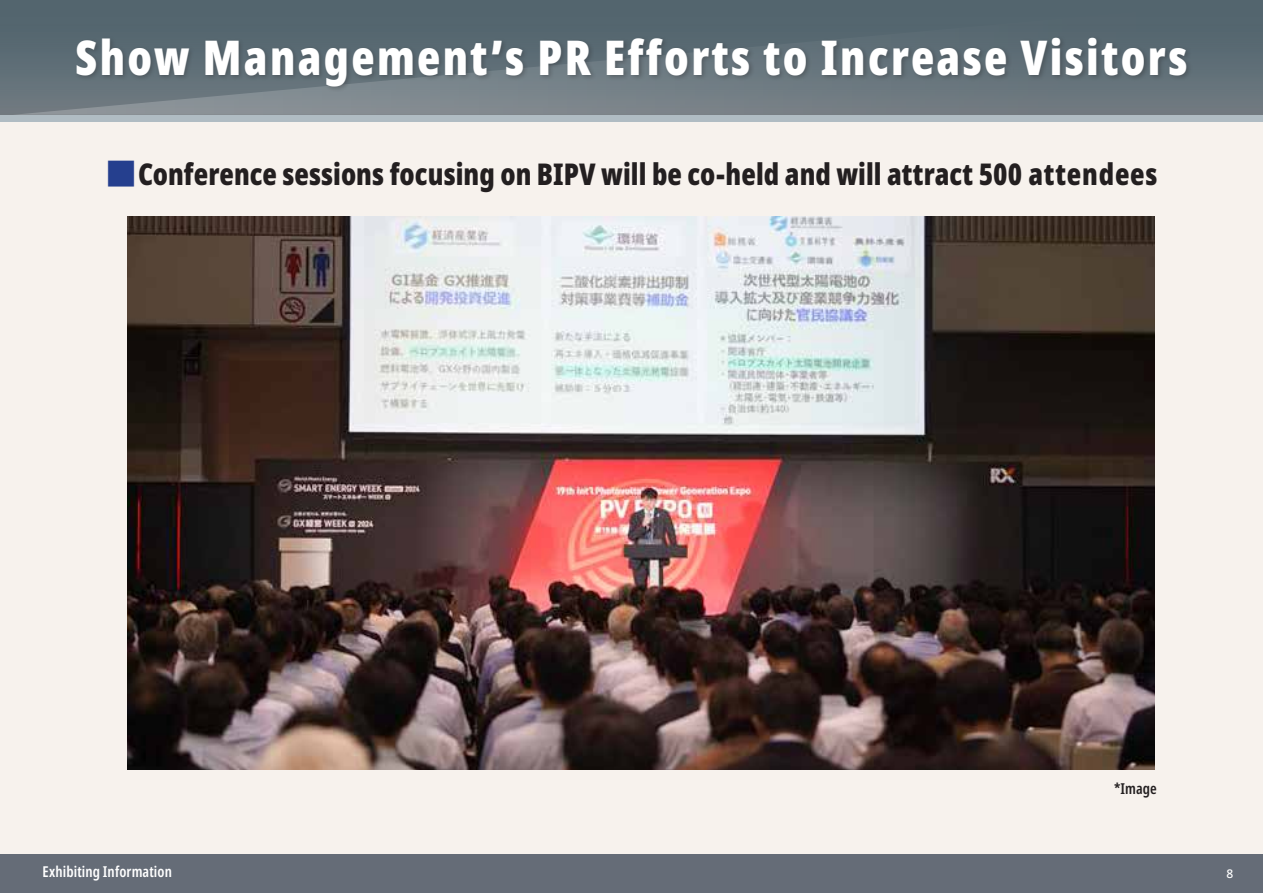
<style>
.page{position:relative;width:1263px;height:893px;background:#f7f2ed}
.page>*{position:absolute;margin:0;border:0;box-sizing:border-box;transform-origin:0 0}
.t1{font:900 extra-condensed 48px "Noto Sans";letter-spacing:.05em;color:#fff}
.t2{font:900 condensed 30px "Noto Sans";color:#231f20;scale:.92 1}
.t3{font:600 extra-condensed 15px "Noto Sans";letter-spacing:.005em;color:#fff}
.t4{font:600 extra-condensed 15px "Noto Sans";color:#231f20}
.t5{font:500 12px "Noto Sans";color:#fff}
.s1{font-family:"Gothic MB101 Pr 6 N";font-weight:800;font-stretch:normal;color:#253f8e}
</style>
<div class="page">
<div style="left:0;top:855px;width:1263px;height:38px;background:#656c77"></div>
<img style="left:128px;top:217px;width:1026px;height:553px">
<div style="left:0;top:115px;width:1263px;height:6px;background:#b0bcc3"></div>
<svg style="left:13px;top:0;width:1250px;height:115px;background:#617078"></svg>
<div style="left:75px;top:35px;width:1117px;height:58px;background:#231f20;opacity:.3"></div>
<h1 class="t1" style="left:76px;top:21px;width:1113px">Show Management s’ PR Efforts to Increase Visitors</h1>
<p class="t2" style="left:106px;top:151px;width:1144px"><span class="s1">■</span>Conference sessions focusing on BIPV will be co-held and will attract 500 attendees</p>
<p class="t3" style="left:43px;top:861px;width:131px">Exhibiting Information</p>
<p class="t4" style="left:1114px;top:778px;width:44px">*Image</p>
<p class="t5" style="left:1226px;top:865px;width:8px">8</p>
</div>
